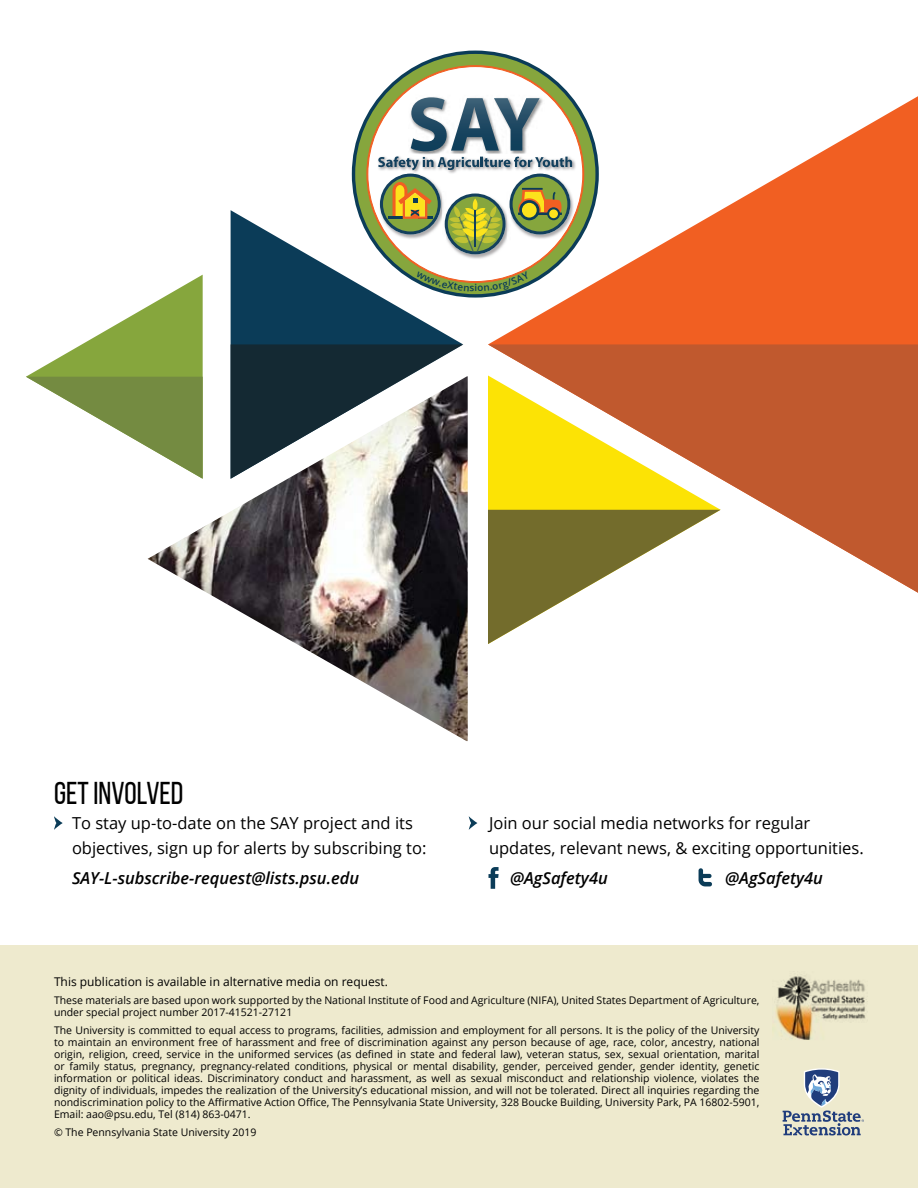
<style>
.page{position:relative;width:918px;height:1188px;background:#fff}
.page>*{position:absolute;margin:0;border:0;box-sizing:border-box;transform-origin:0 0}
.t1{font:31.5px "Bebas Neue";color:#000}
.t2{font:16.5px/24.6px "Open Sans";color:#000}
.t3{font:italic 600 16.5px "Open Sans";color:#000}
.t4{font:12px "Open Sans";color:#000}
.t5{font:10.5px/12px "Open Sans";color:#000}
</style>
<div class="page">
<div style="left:0;top:946px;width:918px;height:242px;background:#eeeace"></div>
<svg style="left:352px;top:51px;width:152px;height:247px"></svg>
<svg style="left:355px;top:54px;width:216px;height:240px"></svg>
<img style="left:148px;top:376px;width:320px;height:365px">
<svg style="left:488px;top:96px;width:430px;height:248px;fill:#f15f22"></svg>
<svg style="left:231px;top:210px;width:232px;height:134px;fill:#0b3c58"></svg>
<svg style="left:231px;top:344px;width:232px;height:135px"></svg>
<svg style="left:488px;top:593px;width:89px;height:51px"></svg>
<svg style="left:26px;top:275px;width:177px;height:204px"></svg>
<svg style="left:488px;top:344px;width:430px;height:249px"></svg>
<img style="left:775px;top:975px;width:93px;height:65px">
<svg style="left:699px;top:868px;width:13px;height:18px"></svg>
<svg style="left:488px;top:867px;width:11px;height:22px"></svg>
<svg style="left:469px;top:816px;width:8px;height:14px"></svg>
<svg style="left:54px;top:816px;width:9px;height:14px"></svg>
<svg style="left:783px;top:1068px;width:81px;height:68px"></svg>
<svg style="left:416px;top:271px;width:114px;height:21px"></svg>
<h1 class="t1" style="left:54px;top:776px;width:131px">GET INVOLVED</h1>
<h2 class="t2" style="left:72px;top:810px;width:356px">To stay up-to-date on the SAY project and its objectives, sign up for alerts by subscribing to:</h2>
<h2 class="t3" style="left:72px;top:866px;width:289px">SAY-L-subscribe-request@lists.psu.edu</h2>
<h2 class="t3" style="left:510px;top:867px;width:99px">@AgSafety4u</h2>
<h2 class="t3" style="left:725px;top:867px;width:99px">@AgSafety4u</h2>
<h2 class="t2" style="left:489px;top:811px;width:376px">Join our social media networks for regular updates, relevant news, &amp; exciting opportunities.</h2>
<p class="t4" style="left:54px;top:973px;width:335px">This publication is available in alternative media on request.</p>
<p class="t5" style="left:54px;top:994px;width:707px">These materials are based upon work supported by the National Institute of Food and Agriculture (NIFA), United States Department of Agriculture, under special project number 2017-41521-27121</p>
<p class="t5" style="left:54px;top:1024px;width:707px;text-align:justify">The University is committed to equal access to programs, facilities, admission and employment for all persons. It is the policy of the University to maintain an environment free of harassment and free of discrimination against any person because of age, race, color, ancestry, national origin, religion, creed, service in the uniformed services (as defined in state and federal law), veteran status, sex, sexual orientation, marital or family status, pregnancy, pregnancy-related conditions, physical or mental disability, gender, perceived gender, gender identity, genetic information or political ideas. Discriminatory conduct and harassment, as well as sexual misconduct and relationship violence, violates the dignity of individuals, impedes the realization of the University’s educational mission, and will not be tolerated. Direct all inquiries regarding the nondiscrimination policy to the Affirmative Action Office, The Pennsylvania State University, 328 Boucke Building, University Park, PA 16802-5901, Email: aao@psu.edu, Tel (814) 863-0471.</p>
<p class="t5" style="left:54px;top:1126px;width:204px">© The Pennsylvania State University 2019</p>
</div>
